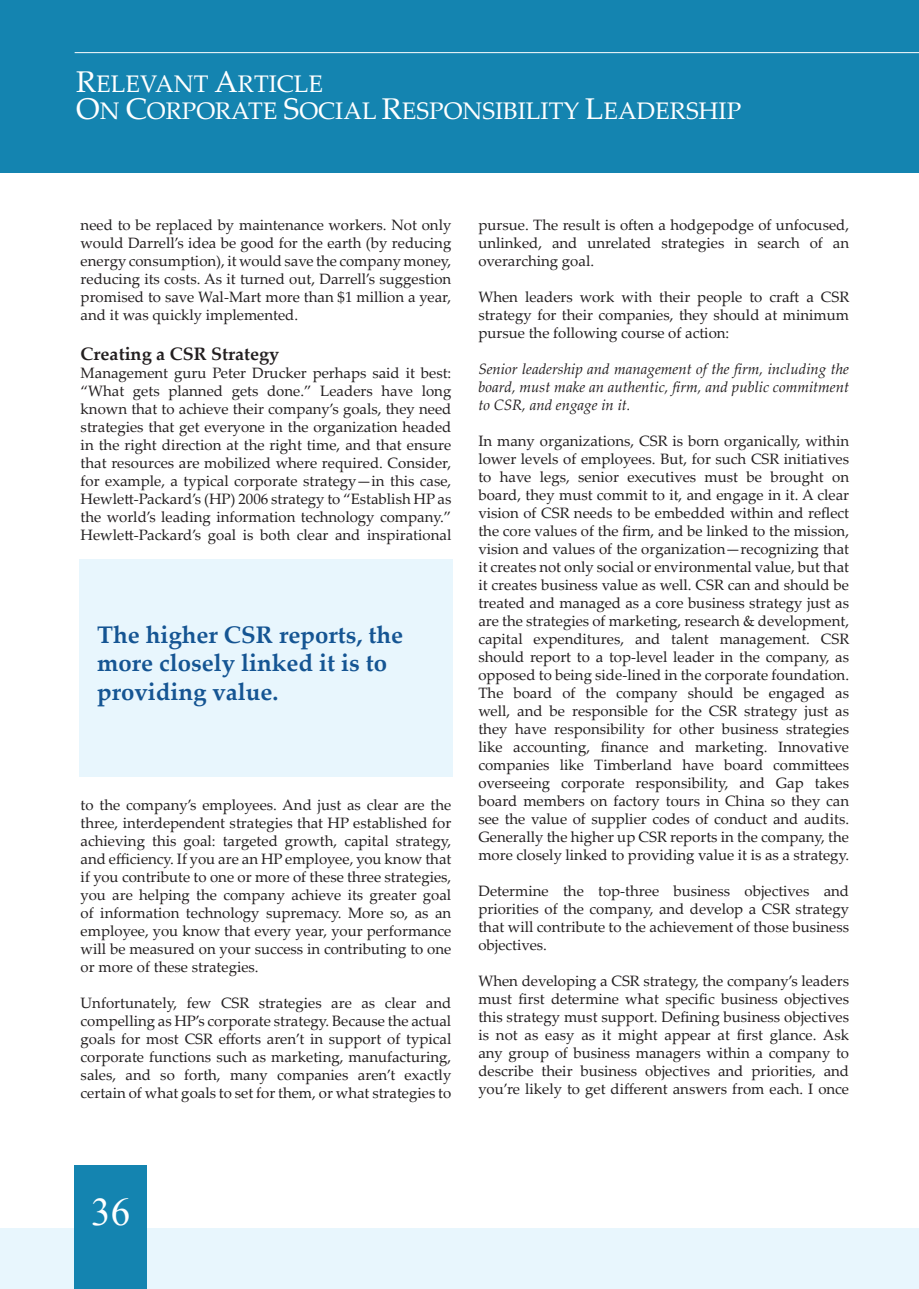
<style>
.page{position:relative;width:919px;height:1289px;background:#fff}
.page>*{position:absolute;margin:0;border:0;box-sizing:border-box;transform-origin:0 0}
.t1{font:39px "Times New Roman";color:#fff}
.t2{font:700 24px/28.8px "Palatino Linotype";color:#155593}
.t3{font:24px/27px "Palatino Linotype";color:#fff}
.t4{font:700 18px "Palatino Linotype";color:#231f20}
.t5{font:15px/18px "Palatino Linotype";color:#231f20;text-align:justify}
.t6{font:italic 15px/18px "Palatino Linotype";color:#231f20;text-align:justify}
.s1{font-size:30px}
</style>
<div class="page">
<div style="left:0;top:0;width:918px;height:173px;background:#1484b0"></div>
<div style="left:79px;top:559px;width:373px;height:217px;background:#e8f6fd"></div>
<div style="left:0;top:1228px;width:918px;height:60px;background:#e8f6fd"></div>
<div style="left:75px;top:1165px;width:72px;height:123px;background:#1484b0"></div>
<hr style="left:75px;top:52px;width:843px;height:1px;background:#fff">
<h2 class="t3" style="left:76px;top:69px;width:666px"><span class="s1">R</span>ELEVANT <span class="s1">A</span>RTICLE<br><span class="s1">O</span>N <span class="s1">C</span>ORPORATE <span class="s1">S</span>OCIAL <span class="s1">R</span>ESPONSIBILITY <span class="s1">L</span>EADERSHIP</h2>
<p class="t5" style="left:81px;top:215px;width:372px">need to be replaced by maintenance workers. Not only would Darrell’s idea be good for the earth (by reducing energy consumption), it would save the company money, reducing its costs. As it turned out, Darrell’s suggestion promised to save Wal-Mart more than $1 million a year, and it was quickly implemented.</p>
<p class="t4" style="left:81px;top:341px;width:200px">Creating a CSR Strategy</p>
<p class="t5" style="left:81px;top:363px;width:372px">Management guru Peter Drucker perhaps said it best: “What gets planned gets done.” Leaders have long known that to achieve their company’s goals, they need strategies that get everyone in the organization headed in the right direction at the right time, and that ensure that resources are mobilized where required. Consider, for example, a typical corporate strategy—in this case, Hewlett-Packard’s (HP) 2006 strategy to “Establish HP as the world’s leading information technology company.” Hewlett-Packard’s goal is both clear and inspirational</p>
<h2 class="t2" style="left:97px;top:619px;width:307px">The higher CSR reports, the more closely linked it is to providing value.</h2>
<p class="t5" style="left:81px;top:795px;width:372px">to the company’s employees. And just as clear are the three, interdependent strategies that HP established for achieving this goal: targeted growth, capital strategy, and efficiency. If you are an HP employee, you know that if you contribute to one or more of these three strategies, you are helping the company achieve its greater goal of information technology supremacy. More so, as an employee, you know that every year, your performance will be measured on your success in contributing to one or more of these strategies.</p>
<p class="t5" style="left:81px;top:993px;width:372px">Unfortunately, few CSR strategies are as clear and compelling as HP’s corporate strategy. Because the actual goals for most CSR efforts aren’t in support of typical corporate functions such as marketing, manufacturing, sales, and so forth, many companies aren’t exactly certain of what goals to set for them, or what strategies to</p>
<p class="t5" style="left:478px;top:215px;width:372px">pursue. The result is often a hodgepodge of unfocused, unlinked, and unrelated strategies in search of an overarching goal.</p>
<p class="t5" style="left:478px;top:287px;width:372px">When leaders work with their people to craft a CSR strategy for their companies, they should at minimum pursue the following course of action:</p>
<p class="t6" style="left:478px;top:359px;width:372px">Senior leadership and management of the firm, including the board, must make an authentic, firm, and public commitment to CSR, and engage in it.</p>
<p class="t5" style="left:478px;top:431px;width:372px">In many organizations, CSR is born organically, within lower levels of employees. But, for such CSR initiatives to have legs, senior executives must be brought on board, they must commit to it, and engage in it. A clear vision of CSR needs to be embedded within and reflect the core values of the firm, and be linked to the mission, vision and values of the organization—recognizing that it creates not only social or environmental value, but that it creates business value as well. CSR can and should be treated and managed as a core business strategy just as are the strategies of marketing, research &amp; development, capital expenditures, and talent management. CSR should report to a top-level leader in the company, as opposed to being side-lined in the corporate foundation.<br>The board of the company should be engaged as well, and be responsible for the CSR strategy just as they have responsibility for other business strategies like accounting, finance and marketing. Innovative companies like Timberland have board committees overseeing corporate responsibility, and Gap takes board members on factory tours in China so they can see the value of supplier codes of conduct and audits.<br>Generally the higher up CSR reports in the company, the more closely linked to providing value it is as a strategy.</p>
<p class="t5" style="left:478px;top:881px;width:372px">Determine the top-three business objectives and priorities of the company, and develop a CSR strategy that will contribute to the achievement of those business objectives.</p>
<p class="t5" style="left:478px;top:971px;width:372px">When developing a CSR strategy, the company’s leaders must first determine what specific business objectives this strategy must support. Defining business objectives is not as easy as it might appear at first glance. Ask any group of business managers within a company to describe their business objectives and priorities, and you’re likely to get different answers from each. I once</p>
<h1 class="t1" style="left:91px;top:1185px;width:40px">36</h1>
</div>
